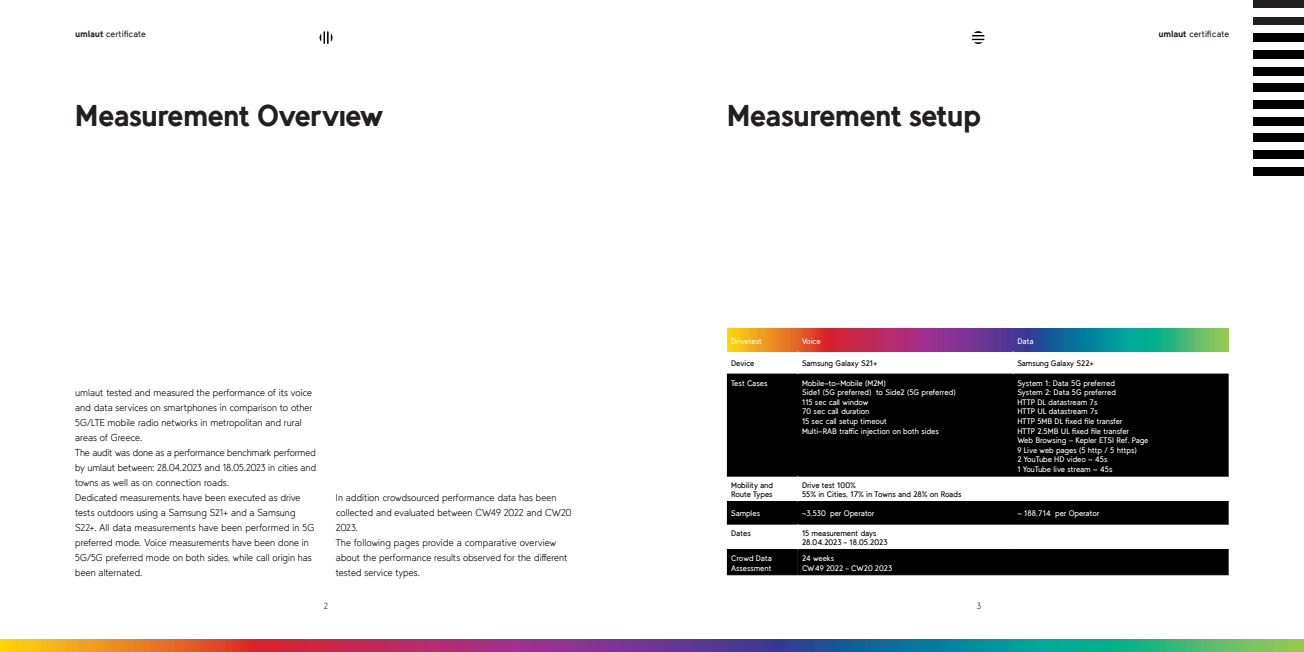
<style>
.page{position:relative;width:1304px;height:652px;background:#fff}
.page>*{position:absolute;margin:0;border:0;box-sizing:border-box;transform-origin:0 0}
.Headline___M{font:900 30px "Umlaut Tilde";letter-spacing:-.045em;color:#231f20}
.Text___M{font:300 10px/15px "Tilde";color:#000001}
.t1{font:9px "Tilde";letter-spacing:.01em;color:#231f20}
.t2{font:300 9px "Tilde";color:#231f20}
.Tabelle{font:8px/9.6px "Tilde";letter-spacing:-.01em;color:#fff}
.Tabelle-2{font:8px/9.6px "Tilde";letter-spacing:-.01em;color:#000001}
.Tabelle-3{font:8px "Tilde";letter-spacing:-.03em;color:#000001}
.Tabelle-4{font:8px "Tilde";letter-spacing:-.03em;color:#fff}
.s1{font-weight:900}
</style>
<div class="page">
<svg style="left:0;top:639px;width:1304px;height:13px;background:#79686e"></svg>
<div style="left:1254px;top:0;width:50px;height:8px;background:#231f20"></div>
<div style="left:1254px;top:17px;width:50px;height:8px;background:#231f20"></div>
<div style="left:1254px;top:33px;width:50px;height:9px;background:#000001"></div>
<div style="left:1254px;top:50px;width:50px;height:9px;background:#000001"></div>
<div style="left:1254px;top:67px;width:50px;height:8px;background:#000001"></div>
<div style="left:1254px;top:84px;width:50px;height:8px;background:#000001"></div>
<div style="left:1254px;top:134px;width:50px;height:8px;background:#000001"></div>
<div style="left:1254px;top:100px;width:50px;height:9px;background:#000001"></div>
<div style="left:1254px;top:151px;width:50px;height:8px;background:#000001"></div>
<div style="left:1254px;top:117px;width:50px;height:8px;background:#000001"></div>
<div style="left:1254px;top:167px;width:50px;height:9px;background:#000001"></div>
<svg style="left:727px;top:329px;width:502px;height:22px;background:#79686e"></svg>
<div style="left:727px;top:375px;width:502px;height:200px;background:#000001"></div>
<svg style="left:727px;top:477px;width:502px;height:72px"></svg>
<hr style="left:727px;top:374px;width:71px;height:1px;background:#000001">
<hr style="left:798px;top:374px;width:215px;height:1px;background:#000001">
<hr style="left:798px;top:374px;width:1px;height:102px;background:#000001">
<hr style="left:1013px;top:374px;width:216px;height:1px;background:#000001">
<hr style="left:1013px;top:374px;width:1px;height:102px;background:#000001">
<hr style="left:727px;top:476px;width:71px;height:1px;background:#000001">
<hr style="left:798px;top:476px;width:215px;height:1px;background:#000001">
<hr style="left:1013px;top:476px;width:216px;height:1px;background:#000001">
<hr style="left:727px;top:501px;width:71px;height:1px;background:#000001">
<hr style="left:798px;top:501px;width:215px;height:1px;background:#000001">
<hr style="left:1013px;top:501px;width:216px;height:1px;background:#000001">
<svg style="left:1013px;top:502px;width:1px;height:22px"></svg>
<hr style="left:727px;top:524px;width:71px;height:1px;background:#000001">
<hr style="left:798px;top:524px;width:215px;height:1px;background:#000001">
<hr style="left:1013px;top:524px;width:216px;height:1px;background:#000001">
<hr style="left:727px;top:549px;width:71px;height:1px;background:#000001">
<hr style="left:798px;top:549px;width:215px;height:1px;background:#000001">
<hr style="left:1013px;top:549px;width:216px;height:1px;background:#000001">
<hr style="left:727px;top:575px;width:71px;height:1px;background:#000001">
<hr style="left:798px;top:575px;width:215px;height:1px;background:#000001">
<hr style="left:1013px;top:575px;width:216px;height:1px;background:#000001">
<svg style="left:798px;top:476px;width:1px;height:99px"></svg>
<svg style="left:320px;top:31px;width:13px;height:13px"></svg>
<svg style="left:972px;top:31px;width:13px;height:13px"></svg>
<p class="t1" style="left:75px;top:29px;width:72px"><span class="s1">umlaut</span> certificate</p>
<p class="t1" style="left:1158px;top:29px;width:72px"><span class="s1">umlaut</span> certificate</p>
<p class="Headline___M" style="left:75px;top:97px;width:310px">Measurement Overview</p>
<p class="Headline___M" style="left:727px;top:97px;width:256px">Measurement setup</p>
<p class="Text___M" style="left:75px;top:385px;width:239px">umlaut tested and measured the performance of its voice and data services on smartphones in comparison to other 5G/LTE mobile radio networks in metropolitan and rural areas of Greece.</p>
<p class="Text___M" style="left:75px;top:445px;width:242px;text-align:justify">The audit was done as a performance benchmark performed by umlaut between: 28.04.2023 and 18.05.2023 in cities and towns as well as on connection roads.</p>
<p class="Text___M" style="left:75px;top:490px;width:241px">Dedicated measurements have been executed as drive tests outdoors using a Samsung S21+ and a Samsung S22+. All data measurements have been performed in 5G preferred mode. Voice measurements have been done in 5G/5G preferred mode on both sides, while call origin has been alternated.</p>
<p class="Text___M" style="left:336px;top:490px;width:237px">In addition crowdsourced performance data has been collected and evaluated between CW49 2022 and CW20<br>2023.</p>
<p class="Text___M" style="left:336px;top:535px;width:233px">The following pages provide a comparative overview about the performance results observed for the different tested service types.</p>
<p class="t2" style="left:324px;top:601px;width:6px">2</p>
<p class="Tabelle" style="left:731px;top:336px;width:32px">Drivetest</p>
<p class="Tabelle" style="left:802px;top:336px;width:20px">Voice</p>
<p class="Tabelle" style="left:1017px;top:336px;width:18px">Data</p>
<p class="Tabelle-2" style="left:731px;top:359px;width:25px">Device</p>
<p class="Tabelle-3" style="left:802px;top:359px;width:77px">Samsung Galaxy S21+</p>
<p class="Tabelle-3" style="left:1017px;top:359px;width:78px">Samsung Galaxy S22+</p>
<p class="Tabelle" style="left:731px;top:378px;width:38px">Test Cases</p>
<p class="Tabelle" style="left:802px;top:378px;width:85px">Mobile-to-Mobile (M2M)</p>
<p class="Tabelle" style="left:802px;top:388px;width:155px">Side1 (5G preferred) to Side2 (5G preferred)</p>
<p class="Tabelle" style="left:802px;top:397px;width:68px">115 sec call window</p>
<p class="Tabelle-4" style="left:802px;top:407px;width:69px">70 sec call duration</p>
<p class="Tabelle" style="left:802px;top:416px;width:86px">15 sec call setup timeout</p>
<p class="Tabelle" style="left:802px;top:426px;width:138px">Multi-RAB traffic injection on both sides</p>
<p class="Tabelle" style="left:1017px;top:378px;width:99px">System 1: Data 5G preferred</p>
<p class="Tabelle" style="left:1017px;top:388px;width:100px">System 2: Data 5G preferred</p>
<p class="Tabelle" style="left:1017px;top:397px;width:82px">HTTP DL datastream 7s</p>
<p class="Tabelle" style="left:1017px;top:407px;width:82px">HTTP UL datastream 7s</p>
<p class="Tabelle" style="left:1017px;top:416px;width:107px">HTTP 5MB DL fixed file transfer</p>
<p class="Tabelle" style="left:1017px;top:426px;width:113px">HTTP 2.5MB UL fixed file transfer</p>
<p class="Tabelle" style="left:1017px;top:436px;width:133px">Web Browsing - Kepler ETSI Ref. Page</p>
<p class="Tabelle" style="left:1017px;top:445px;width:121px">9 Live web pages (5 http / 5 https)</p>
<p class="Tabelle" style="left:1017px;top:455px;width:91px">2 YouTube HD video ~ 45s</p>
<p class="Tabelle" style="left:1017px;top:464px;width:97px">1 YouTube live stream ~ 45s</p>
<p class="Tabelle-2" style="left:731px;top:480px;width:43px">Mobility and</p>
<p class="Tabelle-2" style="left:731px;top:490px;width:43px">Route Types</p>
<p class="Tabelle-2" style="left:802px;top:480px;width:161px">Drive test 100%<br>55% in Cities, 17% in Towns and 28% on Roads</p>
<p class="Tabelle" style="left:731px;top:509px;width:30px">Samples</p>
<p class="Tabelle" style="left:802px;top:509px;width:74px">~3,530 per Operator</p>
<p class="Tabelle" style="left:1017px;top:509px;width:83px">~ 188,714 per Operator</p>
<p class="Tabelle-2" style="left:731px;top:528px;width:21px">Dates</p>
<p class="Tabelle-2" style="left:802px;top:528px;width:76px">15 measurement days</p>
<p class="Tabelle-2" style="left:802px;top:538px;width:87px">28.04.2023 – 18.05.2023</p>
<p class="Tabelle" style="left:731px;top:553px;width:42px">Crowd Data</p>
<p class="Tabelle" style="left:731px;top:563px;width:42px">Assessment</p>
<p class="Tabelle" style="left:802px;top:553px;width:92px">24 weeks<br>CW49 2022 – CW20 2023</p>
<p class="t2" style="left:977px;top:601px;width:6px">3</p>
</div>
